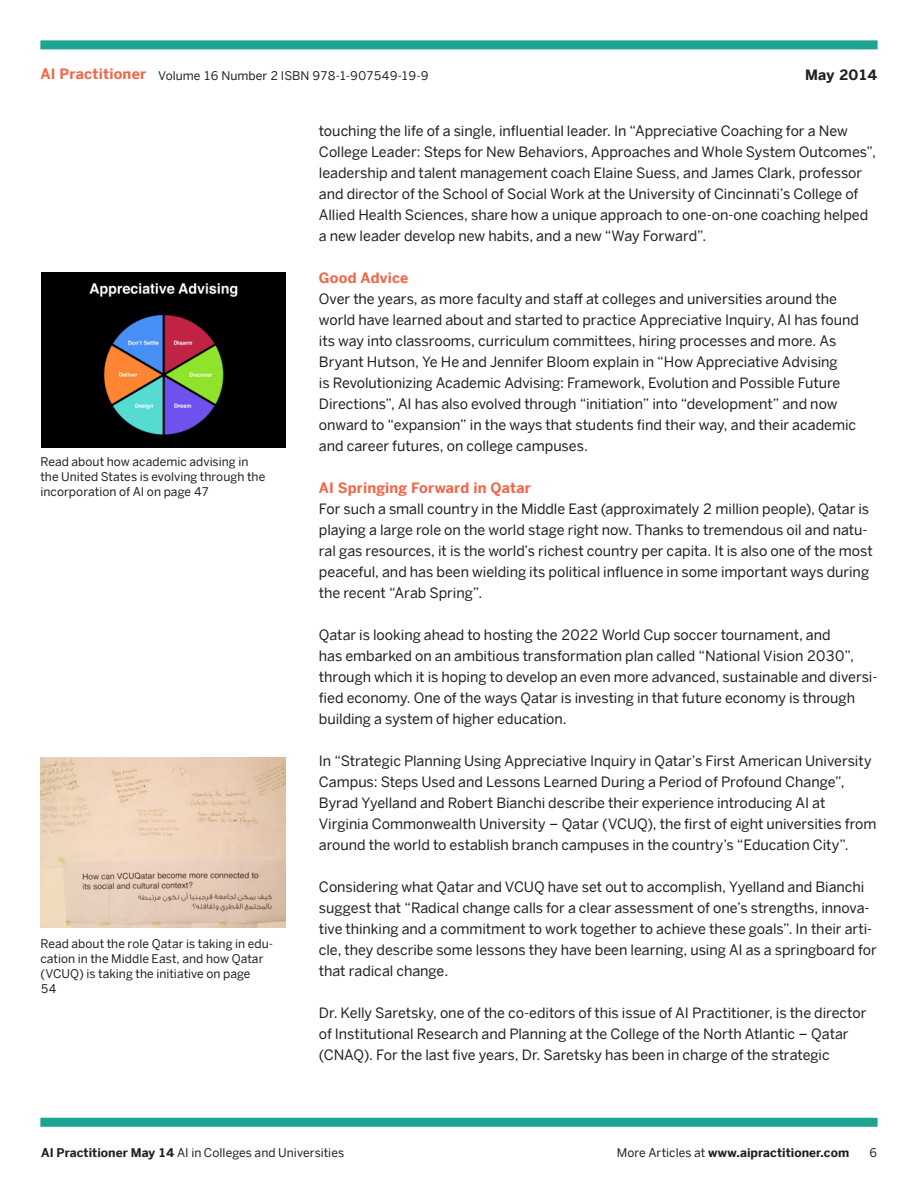
<style>
.page{position:relative;width:918px;height:1188px;background:#fff}
.page>*{position:absolute;margin:0;border:0;box-sizing:border-box;transform-origin:0 0}
.t1{font:14.25px/21px "Benton Sans";letter-spacing:-.005em;color:#231f20}
.article_subheading{font:700 14.25px "Benton Sans";letter-spacing:.015em;color:#f26649}
.t2{font:700 14.25px "Benton Sans";color:#231f20}
.footnotes{font:12px/15px "Benton Sans";letter-spacing:.005em;color:#231f20}
.t3{font:700 12px "Benton Sans";letter-spacing:.005em;color:#231f20}
.s1{font-weight:700}
.s2{font-weight:400}
</style>
<div class="page">
<div style="left:40px;top:40px;width:838px;height:9px;background:#1da391"></div>
<div style="left:40px;top:1118px;width:838px;height:9px;background:#1da391"></div>
<img style="left:41px;top:272px;width:245px;height:175px">
<img style="left:40px;top:758px;width:246px;height:170px">
<p class="article_subheading" style="left:40px;top:66px;width:107px">AI Practitioner</p>
<p class="t2" style="left:805px;top:66px;width:74px">May 2014</p>
<p class="footnotes" style="left:158px;top:68px;width:272px">Volume 16 Number 2 ISBN 978-1-907549-19-9</p>
<p class="footnotes" style="left:40px;top:454px;width:226px">Read about how academic advising in the United States is evolving through the incorporation of AI on page 47</p>
<p class="footnotes" style="left:40px;top:936px;width:234px">Read about the role Qatar is taking in edu&shy;cation in the Middle East, and how Qatar (VCUQ) is taking the initiative on page<br>54</p>
<p class="t1" style="left:319px;top:120px;width:559px">touching the life of a single, influential leader. In “Appreciative Coaching for a New College Leader: Steps for New Behaviors, Approaches and Whole System Outcomes”, leadership and talent management coach Elaine Suess, and James Clark, professor and director of the School of Social Work at the University of Cincinnati’s College of Allied Health Sciences, share how a unique approach to one-on-one coaching helped a new leader develop new habits, and a new “Way Forward”.</p>
<p class="article_subheading" style="left:319px;top:269px;width:91px">Good Advice</p>
<p class="t1" style="left:319px;top:288px;width:542px">Over the years, as more faculty and staff at colleges and universities around the world have learned about and started to practice Appreciative Inquiry, AI has found its way into classrooms, curriculum committees, hiring processes and more. As Bryant Hutson, Ye He and Jennifer Bloom explain in “How Appreciative Advising<br>is Revolutionizing Academic Advising: Framework, Evolution and Possible Future Directions”, AI has also evolved through “initiation” into “development” and now onward to “expansion” in the ways that students find their way, and their academic and career futures, on college campuses.</p>
<p class="article_subheading" style="left:319px;top:479px;width:213px">AI Springing Forward in Qatar</p>
<p class="t1" style="left:319px;top:498px;width:555px">For such a small country in the Middle East (approximately 2 million people), Qatar is playing a large role on the world stage right now. Thanks to tremendous oil and natu&shy;ral gas resources, it is the world’s richest country per capita. It is also one of the most peaceful, and has been wielding its political influence in some important ways during the recent “Arab Spring”.</p>
<p class="t1" style="left:319px;top:624px;width:560px">Qatar is looking ahead to hosting the 2022 World Cup soccer tournament, and<br>has embarked on an ambitious transformation plan called “National Vision 2030”, through which it is hoping to develop an even more advanced, sustainable and diversi&shy;fied economy. One of the ways Qatar is investing in that future economy is through building a system of higher education.</p>
<p class="t1" style="left:319px;top:750px;width:559px">In “Strategic Planning Using Appreciative Inquiry in Qatar’s First American University Campus: Steps Used and Lessons Learned During a Period of Profound Change”, Byrad Yyelland and Robert Bianchi describe their experience introducing AI at Virginia Commonwealth University – Qatar (VCUQ), the first of eight universities from around the world to establish branch campuses in the country’s “Education City”.</p>
<p class="t1" style="left:319px;top:876px;width:559px">Considering what Qatar and VCUQ have set out to accomplish, Yyelland and Bianchi suggest that “Radical change calls for a clear assessment of one’s strengths, innova&shy;tive thinking and a commitment to work together to achieve these goals”. In their arti&shy;cle, they describe some lessons they have been learning, using AI as a springboard for that radical change.</p>
<p class="t1" style="left:319px;top:1002px;width:549px">Dr. Kelly Saretsky, one of the co-editors of this issue of AI Practitioner, is the director of Institutional Research and Planning at the College of the North Atlantic – Qatar (CNAQ). For the last five years, Dr. Saretsky has been in charge of the strategic</p>
<p class="footnotes" style="left:41px;top:1145px;width:305px"><span class="s1">AI Practitioner May 14</span> AI in Colleges and Universities</p>
<p class="t3" style="left:617px;top:1146px;width:234px"><span class="s2">More Articles at</span> www.aipractitioner.com</p>
<p class="footnotes" style="left:869px;top:1145px;width:10px">6</p>
</div>
